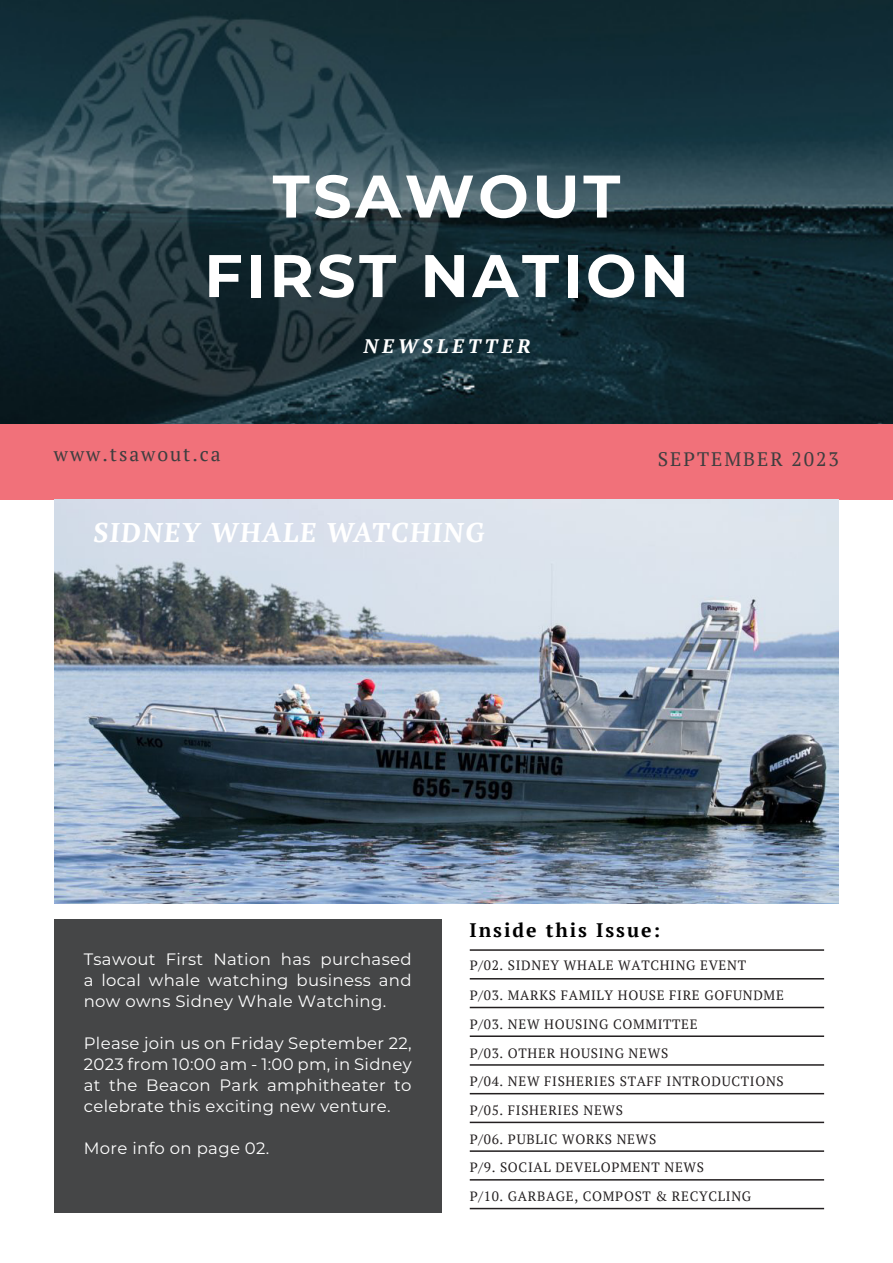
<style>
.page{position:relative;width:893px;height:1263px;background:#fff}
.page>*{position:absolute;margin:0;border:0;box-sizing:border-box;transform-origin:0 0}
.Company_name{font:700 60px "Montserrat";letter-spacing:.06em;color:#fff}
.Main_title{font:700 27px "PT Serif";color:#fff}
.t1{font:19.5px "PT Serif";letter-spacing:.1em;color:#3e3e3f}
.t2{font:700 19.5px "PT Serif";letter-spacing:.1em;color:#000}
.t3{font:italic 700 19.5px "PT Serif";color:#fff}
.t4{font:16.5px/21px "Montserrat";letter-spacing:.02em;color:#fff;text-align:justify}
.Another_headline{font:13.5px "PT Serif";letter-spacing:.05em;color:#231f20}
</style>
<div class="page">
<div style="left:0;top:423px;width:893px;height:76px;background:#f1717a"></div>
<img style="left:0;top:0;width:893px;height:423px">
<img style="left:54px;top:500px;width:785px;height:404px">
<hr style="left:470px;top:978px;width:354px;height:1px;background:#231f20">
<hr style="left:470px;top:1007px;width:354px;height:1px;background:#231f20">
<hr style="left:470px;top:1035px;width:354px;height:2px;background:#231f20">
<hr style="left:470px;top:949px;width:354px;height:2px;background:#231f20">
<hr style="left:470px;top:1064px;width:354px;height:2px;background:#231f20">
<hr style="left:470px;top:1179px;width:354px;height:1px;background:#231f20">
<div style="left:54px;top:919px;width:387px;height:294px;background:#454647"></div>
<hr style="left:470px;top:1150px;width:354px;height:2px;background:#231f20">
<hr style="left:470px;top:1122px;width:354px;height:1px;background:#231f20">
<hr style="left:470px;top:1093px;width:354px;height:1px;background:#231f20">
<hr style="left:470px;top:1208px;width:354px;height:1px;background:#231f20">
<p class="Company_name" style="left:273px;top:153px;width:349px">TSAWOUT</p>
<p class="Company_name" style="left:204px;top:232px;width:486px">FIRST NATION</p>
<p class="t3" style="left:363px;top:333px;width:173px">NEWSLETTER</p>
<p class="t1" style="left:54px;top:441px;width:168px">www.tsawout.ca</p>
<p class="t1" style="left:658px;top:446px;width:183px">SEPTEMBER 2023</p>
<p class="Main_title" style="left:93px;top:514px;width:396px">SIDNEY WHALE WATCHING</p>
<p class="t4" style="left:84px;top:948px;width:329px">Tsawout First Nation has purchased a local whale watching business and now owns Sidney Whale Watching.</p>
<p class="t4" style="left:84px;top:1032px;width:329px">Please join us on Friday September 22, 2023 from 10:00 am - 1:00 pm, in Sidney at the Beacon Park amphitheater to celebrate this exciting new venture.</p>
<p class="t4" style="left:84px;top:1137px;width:187px">More info on page 02.</p>
<p class="t2" style="left:470px;top:917px;width:192px">Inside this Issue:</p>
<p class="Another_headline" style="left:470px;top:956px;width:278px">P/02. SIDNEY WHALE WATCHING EVENT</p>
<p class="Another_headline" style="left:470px;top:986px;width:316px">P/03. MARKS FAMILY HOUSE FIRE GOFUNDME</p>
<p class="Another_headline" style="left:470px;top:1015px;width:229px">P/03. NEW HOUSING COMMITTEE</p>
<p class="Another_headline" style="left:470px;top:1044px;width:200px">P/03. OTHER HOUSING NEWS</p>
<p class="Another_headline" style="left:470px;top:1073px;width:316px">P/04. NEW FISHERIES STAFF INTRODUCTIONS</p>
<p class="Another_headline" style="left:470px;top:1101px;width:155px">P/05. FISHERIES NEWS</p>
<p class="Another_headline" style="left:470px;top:1130px;width:188px">P/06. PUBLIC WORKS NEWS</p>
<p class="Another_headline" style="left:470px;top:1159px;width:236px">P/9. SOCIAL DEVELOPMENT NEWS</p>
<p class="Another_headline" style="left:470px;top:1188px;width:283px">P/10. GARBAGE, COMPOST &amp; RECYCLING</p>
</div>
